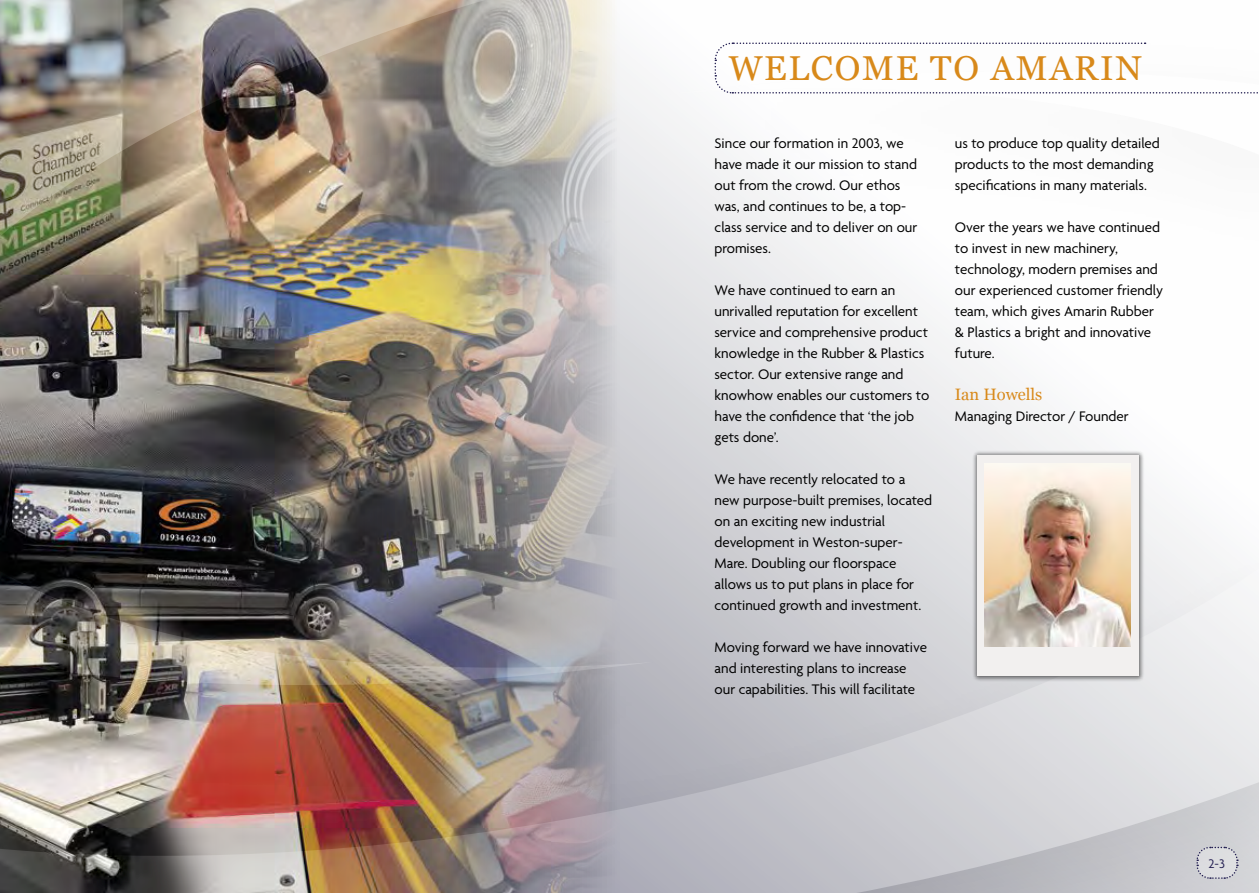
<style>
.page{position:relative;width:1259px;height:893px;background:#fff}
.page>*{position:absolute;margin:0;border:0;box-sizing:border-box;transform-origin:0 0}
.t1{font:34.5px "Georgia";letter-spacing:.05em;color:#d8891a}
.t2{font:16.5px "Georgia";color:#d8891a}
.t3{font:15px/21px "Agenda";color:#000}
.t4{font:13.5px "Agenda";color:#221e51}
</style>
<div class="page">
<img style="left:0;top:736px;width:1259px;height:157px">
<img style="left:0;top:0;width:1259px;height:736px">
<svg style="left:714px;top:42px;width:545px;height:52px"></svg>
<svg style="left:1195px;top:846px;width:43px;height:34px"></svg>
<div style="left:972px;top:450px;width:172px;height:231px;background:#000;opacity:.5"></div>
<div style="left:977px;top:455px;width:161px;height:221px;background:#f2f0ef"></div>
<img style="left:984px;top:463px;width:147px;height:184px">
<h1 class="t1" style="left:729px;top:43px;width:415px">WELCOME TO AMARIN</h1>
<p class="t3" style="left:714px;top:133px;width:204px">Since our formation in 2003, we have made it our mission to stand out from the crowd. Our ethos was, and continues to be, a top&shy;class service and to deliver on our promises.</p>
<p class="t3" style="left:714px;top:280px;width:216px">We have continued to earn an unrivalled reputation for excellent service and comprehensive product knowledge in the Rubber &amp; Plastics sector. Our extensive range and knowhow enables our customers to have the confidence that ‘the job gets done’.</p>
<p class="t3" style="left:714px;top:469px;width:219px">We have recently relocated to a new purpose-built premises, located on an exciting new industrial development in Weston-super-<br>Mare. Doubling our floorspace allows us to put plans in place for continued growth and investment.</p>
<p class="t3" style="left:714px;top:637px;width:214px">Moving forward we have innovative and interesting plans to increase our capabilities. This will facilitate</p>
<p class="t3" style="left:955px;top:133px;width:206px">us to produce top quality detailed products to the most demanding specifications in many materials.</p>
<p class="t3" style="left:955px;top:217px;width:210px">Over the years we have continued to invest in new machinery, technology, modern premises and our experienced customer friendly team, which gives Amarin Rubber &amp; Plastics a bright and innovative future.</p>
<p class="t2" style="left:955px;top:382px;width:89px">Ian Howells</p>
<p class="t3" style="left:955px;top:406px;width:175px">Managing Director / Founder</p>
<p class="t4" style="left:1208px;top:856px;width:18px">2-3</p>
</div>
